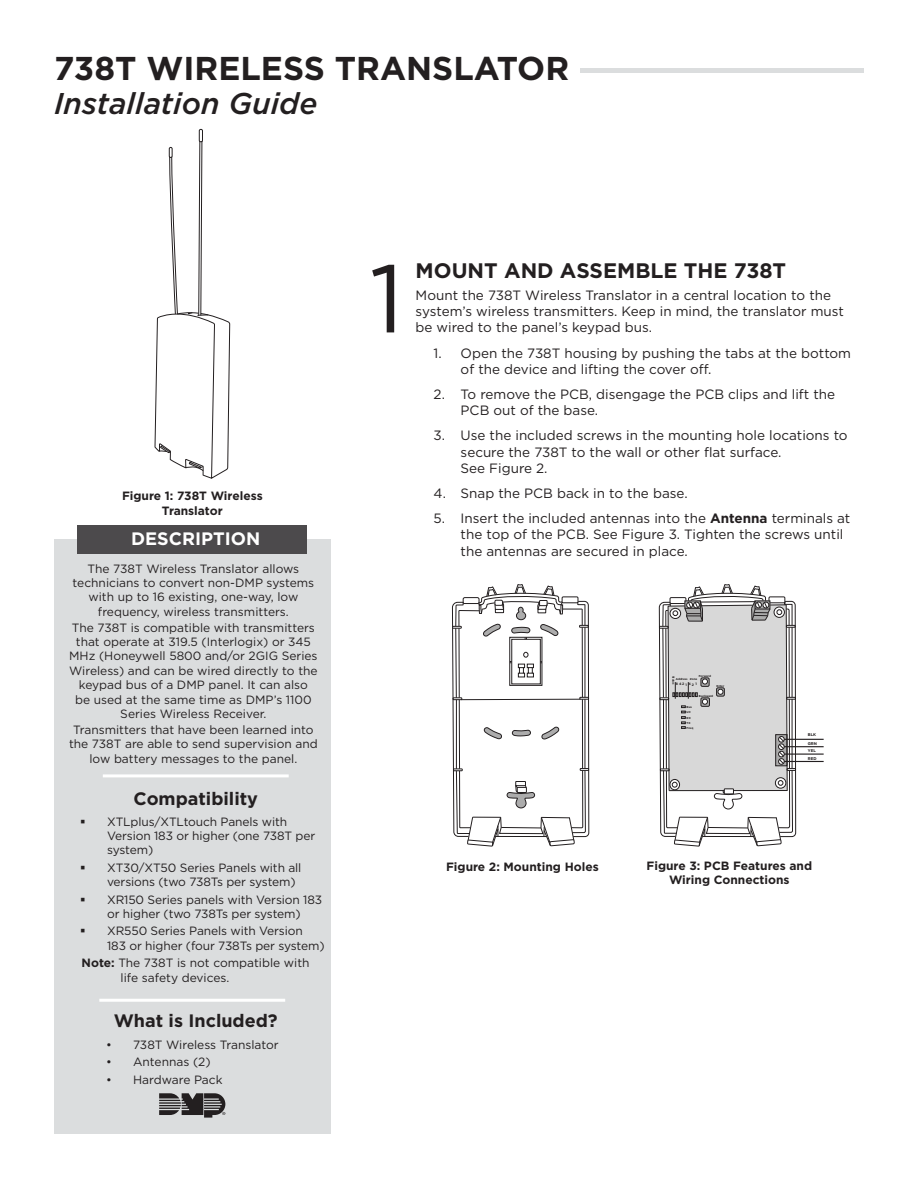
<style>
.page{position:relative;width:918px;height:1188px;background:#fff}
.page>*{position:absolute;margin:0;border:0;box-sizing:border-box;transform-origin:0 0}
.t1{font:96px "Gotham";color:#231f20}
.t2{font:700 33px "Gotham";color:#231f20}
.t3{font:italic 500 30px "Gotham";color:#231f20}
.t4{font:700 21px "Gotham";color:#231f20}
.t5{font:700 18px "Gotham";color:#231f20}
.t6{font:700 18px "Gotham";color:#fff}
.Body_text{font:13.5px/16.2px "Gotham";color:#231f20}
.Body_text-2{font:12px/14.4px "Gotham";color:#231f20}
.t7{font:700 12px/14.4px "Gotham";color:#231f20;text-align:center}
.Bullet_Text{font:12px/14.4px "Gotham";color:#231f20}
.t8{font:700 4.05px/8.9px "Gotham";color:#231f20}
.t9{font:700 3.45px "Gotham";letter-spacing:.29em;color:#231f20}
.t10{font:700 2.85px/5.4px "Gotham";color:#231f20}
.s1{font-weight:700}
</style>
<div class="page">
<div style="left:54px;top:540px;width:277px;height:594px;background:#dbddde"></div>
<hr style="left:580px;top:68px;width:284px;height:4px;background:#dbddde">
<div style="left:78px;top:525px;width:229px;height:29px;background:#4c4a4c"></div>
<svg style="left:154px;top:129px;width:77px;height:350px"></svg>
<svg style="left:159px;top:1093px;width:66px;height:25px"></svg>
<hr style="left:103px;top:774px;width:186px;height:3px;background:#fff">
<hr style="left:99px;top:999px;width:186px;height:3px;background:#fff">
<svg style="left:452px;top:584px;width:137px;height:263px"></svg>
<svg style="left:659px;top:584px;width:137px;height:263px"></svg>
<hr style="left:784px;top:739px;width:40px;height:1px;background:#231f20">
<hr style="left:784px;top:746px;width:40px;height:1px;background:#231f20">
<hr style="left:784px;top:754px;width:40px;height:1px;background:#231f20">
<hr style="left:784px;top:761px;width:40px;height:1px;background:#231f20">
<h2 class="t2" style="left:54px;top:47px;width:517px">738T WIRELESS TRANSLATOR</h2>
<h3 class="t3" style="left:54px;top:83px;width:265px">Installation Guide</h3>
<p class="t7" style="left:122px;top:489px;width:142px">Figure 1: 738T Wireless<br>Translator</p>
<h3 class="t6" style="left:131px;top:527px;width:131px">DESCRIPTION</h3>
<p class="Body_text-2" style="left:73px;top:561px;width:243px;text-align:center">The 738T Wireless Translator allows technicians to convert non-DMP systems with up to 16 existing, one-way, low frequency, wireless transmitters.</p>
<p class="Body_text-2" style="left:69px;top:620px;width:250px;text-align:center">The 738T is compatible with transmitters that operate at 319.5 (Interlogix) or 345<br>MHz (Honeywell 5800 and/or 2GIG Series Wireless) and can be wired directly to the keypad bus of a DMP panel. It can also<br>be used at the same time as DMP’s 1100<br>Series Wireless Receiver.</p>
<p class="Body_text-2" style="left:69px;top:722px;width:250px;text-align:center">Transmitters that have been learned into the 738T are able to send supervision and low battery messages to the panel.</p>
<p class="t5" style="left:134px;top:787px;width:126px">Compatibility</p>
<p class="Body_text-2" style="left:107px;top:814px;width:210px">XTLplus/XTLtouch Panels with<br>Version 183 or higher (one 738T per system)</p>
<p class="Body_text-2" style="left:107px;top:860px;width:196px">XT30/XT50 Series Panels with all versions (two 738Ts per system)</p>
<p class="Body_text-2" style="left:107px;top:892px;width:217px">XR150 Series panels with Version 183 or higher (two 738Ts per system)</p>
<p class="Body_text-2" style="left:107px;top:924px;width:219px">XR550 Series Panels with Version<br>183 or higher (four 738Ts per system)</p>
<p class="Bullet_Text" style="left:121px;top:956px;width:191px;text-indent:-39px"><span class="s1">Note:</span> The 738T is not compatible with life safety devices.</p>
<p class="t5" style="left:114px;top:1009px;width:165px">What is Included?</p>
<p class="Body_text-2" style="left:106px;top:1037px;width:174px">• 738T Wireless Translator</p>
<p class="Body_text-2" style="left:106px;top:1054px;width:106px">• Antennas (2)</p>
<p class="Body_text-2" style="left:106px;top:1072px;width:118px">• Hardware Pack</p>
<p class="t1" style="left:370px;top:237px;width:36px">1</p>
<p class="t4" style="left:416px;top:257px;width:372px">MOUNT AND ASSEMBLE THE 738T</p>
<p class="Body_text" style="left:416px;top:287px;width:430px">Mount the 738T Wireless Translator in a central location to the system’s wireless transmitters. Keep in mind, the translator must be wired to the panel’s keypad bus.</p>
<p class="Body_text" style="left:461px;top:344px;width:392px;text-indent:-27px">1. Open the 738T housing by pushing the tabs at the bottom of the device and lifting the cover off.</p>
<p class="Body_text" style="left:461px;top:386px;width:376px;text-indent:-27px">2. To remove the PCB, disengage the PCB clips and lift the<br>PCB out of the base.</p>
<p class="Body_text" style="left:461px;top:427px;width:389px;text-indent:-27px">3. Use the included screws in the mounting hole locations to secure the 738T to the wall or other flat surface.<br>See Figure 2.</p>
<p class="Body_text" style="left:434px;top:485px;width:256px">4. Snap the PCB back in to the base.</p>
<p class="Body_text" style="left:461px;top:510px;width:391px;text-indent:-27px">5. Insert the included antennas into the <span class="s1">Antenna</span> terminals at the top of the PCB. See Figure 3. Tighten the screws until the antennas are secured in place.</p>
<p class="t7" style="left:446px;top:859px;width:154px">Figure 2: Mounting Holes</p>
<p class="t10" style="left:699px;top:673px;width:14px">Forward</p>
<p class="t10" style="left:699px;top:693px;width:16px">Backward</p>
<p class="t10" style="left:676px;top:676px;width:11px;rotate:90deg">Status</p>
<p class="t10" style="left:676px;top:676px;width:23px">Address Zone</p>
<p class="t10" style="left:687px;top:704px;width:7px">Bus<br>UC<br>RX<br>TX</p>
<p class="t10" style="left:687px;top:725px;width:8px">Freq</p>
<p class="t9" style="left:676px;top:682px;width:23px">8421 421</p>
<p class="t10" style="left:716px;top:683px;width:9px">Enter</p>
<p class="t8" style="left:808px;top:730px;width:11px">BLK<br>GRN</p>
<p class="t8" style="left:808px;top:747px;width:10px;line-height:7.4px">YEL<br>RED</p>
<p class="t7" style="left:647px;top:858px;width:167px">Figure 3: PCB Features and<br>Wiring Connections</p>
</div>
